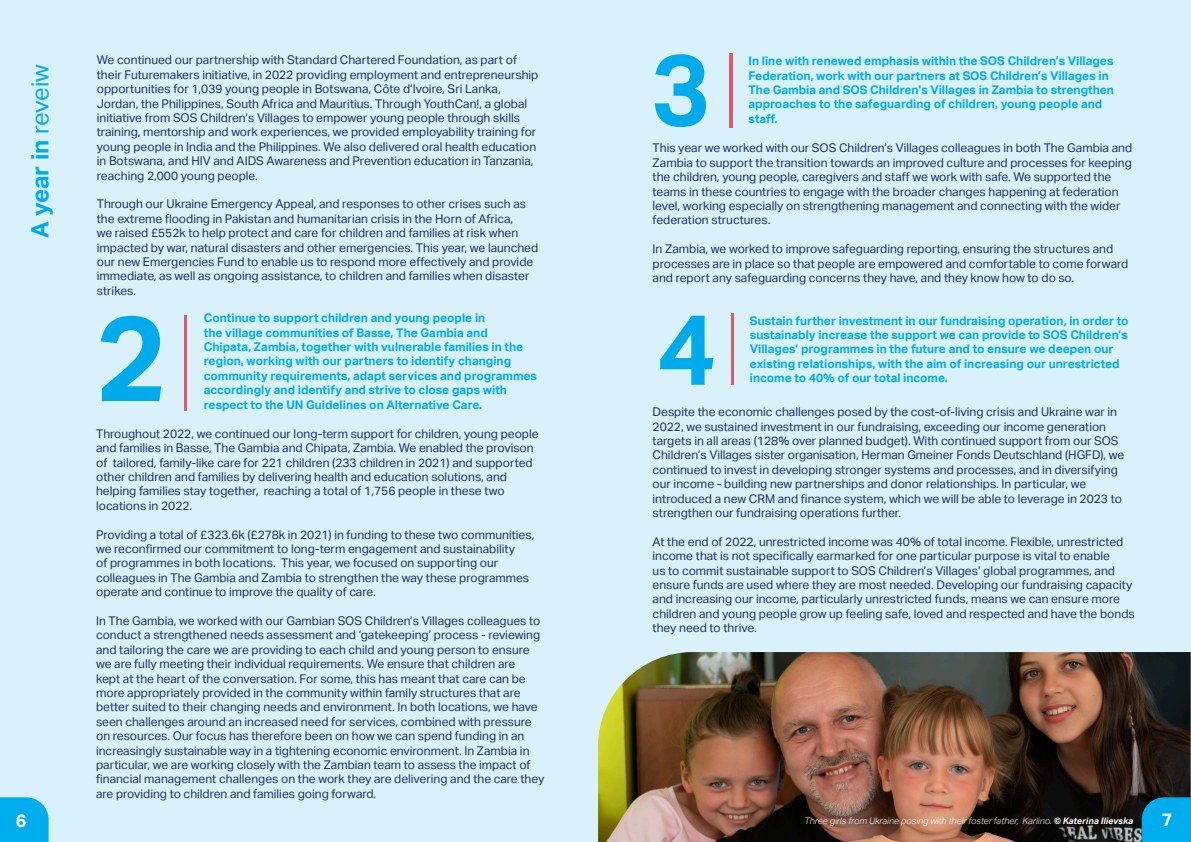
<style>
.page{position:relative;width:1191px;height:842px;background:#fff}
.page>*{position:absolute;margin:0;border:0;box-sizing:border-box;transform-origin:0 0}
.t1{font:700 120px "Aktiv Grotesk";color:#00abec}
.t2{font:700 100px "Aktiv Grotesk";color:#00abec}
.t3{font:700 24px "Aktiv Grotesk";color:#00abec}
.t4{font:700 18px "Aktiv Grotesk";color:#fff}
.t5{font:12px/14.4px "Aktiv Grotesk";color:#1c325d}
.t6{font:700 12px/14.4px "Aktiv Grotesk";color:#00abec}
.t7{font:italic 300 9px "Aktiv Grotesk";color:#fff}
.s1{font-weight:400}
.s2{font-weight:700}
</style>
<div class="page">
<div style="left:0;top:0;width:1190px;height:842px;background:#d9f1fb"></div>
<hr style="left:185px;top:315px;width:2px;height:96px;background:#de5a6c">
<svg style="left:729px;top:54px;width:3px;height:74px"></svg>
<hr style="left:731px;top:313px;width:3px;height:72px;background:#de5a6c">
<img style="left:598px;top:652px;width:592px;height:190px">
<svg style="left:0;top:797px;width:49px;height:45px"></svg>
<svg style="left:1141px;top:797px;width:50px;height:45px"></svg>
<p class="t3" style="left:26px;top:238px;width:176px;rotate:-90deg">A year in <span class="s1">reveiw</span></p>
<p class="t5" style="left:97px;top:53px;width:443px">We continued our partnership with Standard Chartered Foundation, as part of their Futuremakers initiative, in 2022 providing employment and entrepreneurship opportunities for 1,039 young people in Botswana, Côte d’Ivoire, Sri Lanka, Jordan, the Philippines, South Africa and Mauritius. Through YouthCan!, a global initiative from SOS Children’s Villages to empower young people through skills training, mentorship and work experiences, we provided employability training for young people in India and the Philippines. We also delivered oral health education in Botswana, and HIV and AIDS Awareness and Prevention education in Tanzania, reaching 2,000 young people.</p>
<p class="t5" style="left:97px;top:197px;width:443px">Through our Ukraine Emergency Appeal, and responses to other crises such as the extreme flooding in Pakistan and humanitarian crisis in the Horn of Africa,<br>we raised £552k to help protect and care for children and families at risk when impacted by war, natural disasters and other emergencies. This year, we launched our new Emergencies Fund to enable us to respond more effectively and provide immediate, as well as ongoing assistance, to children and families when disaster strikes.</p>
<p class="t1" style="left:96px;top:289px;width:73px">2</p>
<p class="t6" style="left:204px;top:311px;width:335px">Continue to support children and young people in<br>the village communities of Basse, The Gambia and Chipata, Zambia, together with vulnerable families in the region, working with our partners to identify changing community requirements, adapt services and programmes accordingly and identify and strive to close gaps with respect to the UN Guidelines on Alternative Care.</p>
<p class="t5" style="left:96px;top:426px;width:444px">Throughout 2022, we continued our long-term support for children, young people and families in Basse, The Gambia and Chipata, Zambia. We enabled the provison of tailored, family-like care for 221 children (233 children in 2021) and supported other children and families by delivering health and education solutions, and helping families stay together, reaching a total of 1,756 people in these two locations in 2022.</p>
<p class="t5" style="left:96px;top:527px;width:440px">Providing a total of £323.6k (£278k in 2021) in funding to these two communities, we reconfirmed our commitment to long-term engagement and sustainability<br>of programmes in both locations. This year, we focused on supporting our colleagues in The Gambia and Zambia to strengthen the way these programmes operate and continue to improve the quality of care.</p>
<p class="t5" style="left:96px;top:614px;width:450px">In The Gambia, we worked with our Gambian SOS Children’s Villages colleagues to conduct a strengthened needs assessment and ‘gatekeeping’ process - reviewing and tailoring the care we are providing to each child and young person to ensure we are fully meeting their individual requirements. We ensure that children are<br>kept at the heart of the conversation. For some, this has meant that care can be more appropriately provided in the community within family structures that are better suited to their changing needs and environment. In both locations, we have seen challenges around an increased need for services, combined with pressure on resources. Our focus has therefore been on how we can spend funding in an increasingly sustainable way in a tightening economic environment. In Zambia in particular, we are working closely with the Zambian team to assess the impact of financial management challenges on the work they are delivering and the care they are providing to children and families going forward.</p>
<p class="t2" style="left:651px;top:32px;width:61px">3</p>
<p class="t6" style="left:748px;top:54px;width:367px">In line with renewed emphasis within the SOS Children’s Villages Federation, work with our partners at SOS Children’s Villages in The Gambia and SOS Children’s Villages in Zambia to strengthen approaches to the safeguarding of children, young people and staff.</p>
<p class="t5" style="left:652px;top:141px;width:481px">This year we worked with our SOS Children’s Villages colleagues in both The Gambia and Zambia to support the transition towards an improved culture and processes for keeping the children, young people, caregivers and staff we work with safe. We supported the teams in these countries to engage with the broader changes happening at federation level, working especially on strengthening management and connecting with the wider federation structures.</p>
<p class="t5" style="left:652px;top:242px;width:477px">In Zambia, we worked to improve safeguarding reporting, ensuring the structures and processes are in place so that people are empowered and comfortable to come forward and report any safeguarding concerns they have, and they know how to do so.</p>
<p class="t2" style="left:657px;top:292px;width:61px">4</p>
<p class="t6" style="left:750px;top:313px;width:380px">Sustain further investment in our fundraising operation, in order to sustainably increase the support we can provide to SOS Children’s Villages’ programmes in the future and to ensure we deepen our existing relationships, with the aim of increasing our unrestricted income to 40% of our total income.</p>
<p class="t5" style="left:652px;top:405px;width:473px">Despite the economic challenges posed by the cost-of-living crisis and Ukraine war in 2022, we sustained investment in our fundraising, exceeding our income generation targets in all areas (128% over planned budget). With continued support from our SOS Children’s Villages sister organisation, Herman Gmeiner Fonds Deutschland (HGFD), we continued to invest in developing stronger systems and processes, and in diversifying our income - building new partnerships and donor relationships. In particular, we introduced a new CRM and finance system, which we will be able to leverage in 2023 to strengthen our fundraising operations further.</p>
<p class="t5" style="left:652px;top:534px;width:483px">At the end of 2022, unrestricted income was 40% of total income. Flexible, unrestricted income that is not specifically earmarked for one particular purpose is vital to enable<br>us to commit sustainable support to SOS Children’s Villages’ global programmes, and ensure funds are used where they are most needed. Developing our fundraising capacity and increasing our income, particularly unrestricted funds, means we can ensure more children and young people grow up feeling safe, loved and respected and have the bonds they need to thrive.</p>
<p class="t4" style="left:16px;top:810px;width:12px">6</p>
<p class="t4" style="left:1161px;top:809px;width:12px">7</p>
<p class="t7" style="left:804px;top:816px;width:330px">Three girls from Ukraine posing with their foster father, Karlino. <span class="s2">© Katerina Ilievska</span></p>
</div>
